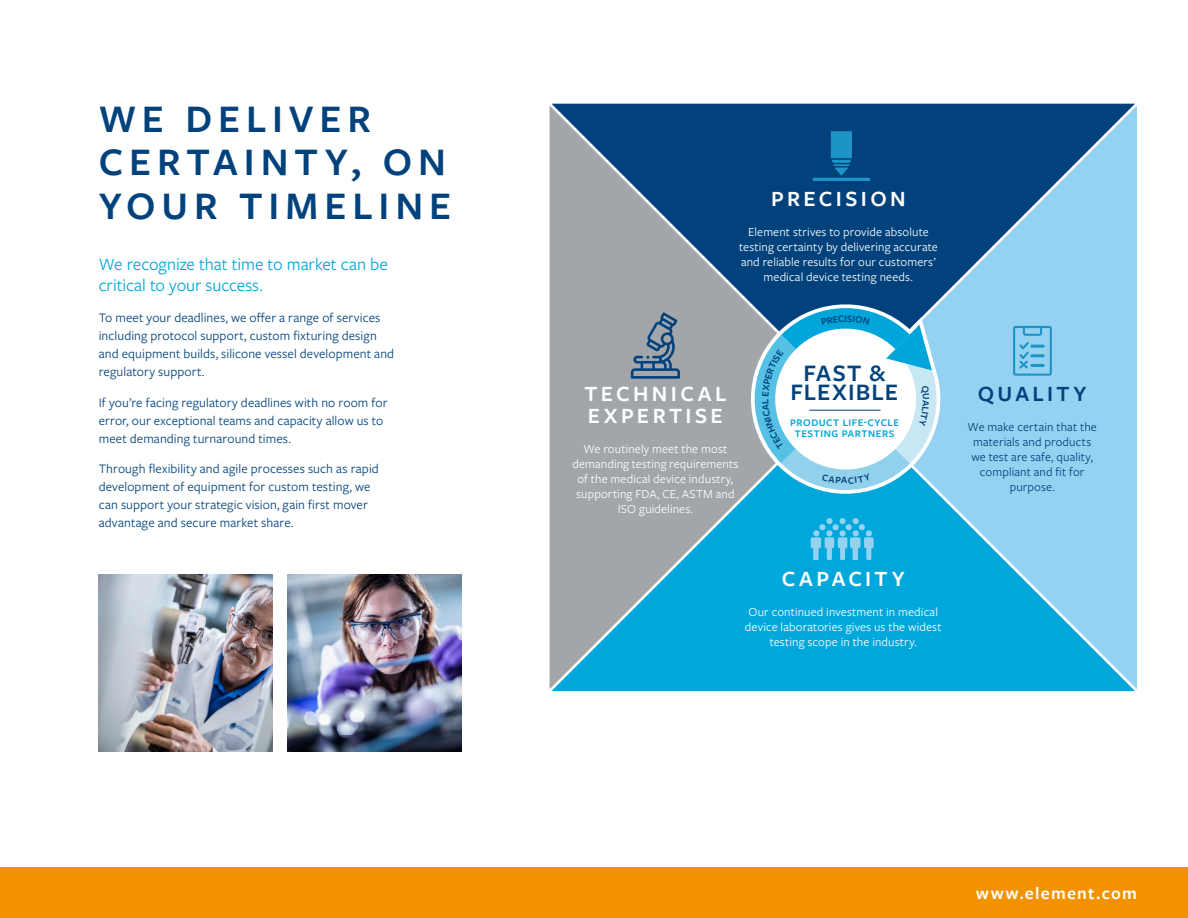
<style>
.page{position:relative;width:1188px;height:918px;background:#fff}
.page>*{position:absolute;margin:0;border:0;box-sizing:border-box;transform-origin:0 0}
.t1{font:600 40.5px/43.5px "Freight Sans Pro";letter-spacing:.145em;color:#01427c}
.t2{font:600 24.6px/19.2px "Freight Sans Pro";letter-spacing:.045em;color:#00437c;text-align:center}
.t3{font:600 22.5px "Freight Sans Pro";letter-spacing:.15em;color:#fff}
.t4{font:600 22.5px "Freight Sans Pro";letter-spacing:.145em;color:#01427c}
.t5{font:18px/21.6px "Freight Sans Pro";letter-spacing:-.005em;color:#00a7db}
.t6{font:600 18px "Freight Sans Pro";letter-spacing:.07em;color:#fff}
.t7{font:13.5px/18px "Freight Sans Pro";letter-spacing:.01em;color:#01427c}
.t8{font:12.75px/15px "Freight Sans Pro";letter-spacing:.01em;color:#fff;text-align:center}
.t9{font:12.75px/15px "Freight Sans Pro";letter-spacing:.01em;color:#01427c;text-align:center}
.t10{font:600 10.5px/11.1px "Freight Sans Pro";letter-spacing:.05em;color:#00a5d9;text-align:center}
</style>
<div class="page">
<div style="left:0;top:867px;width:1188px;height:51px;background:#f39200"></div>
<img style="left:99px;top:575px;width:174px;height:176px">
<img style="left:287px;top:575px;width:174px;height:176px">
<svg style="left:551px;top:399px;width:584px;height:292px;background:#50b1d4"></svg>
<svg style="left:551px;top:104px;width:584px;height:291px;background:#4e7ea5"></svg>
<svg style="left:813px;top:131px;width:57px;height:50px;background:#095b93"></svg>
<svg style="left:1013px;top:326px;width:39px;height:50px;background:#6dbde4"></svg>
<div style="left:781px;top:449px;width:129px;height:50px;background:#00a7db;border-radius:15px"></div>
<svg style="left:631px;top:312px;width:49px;height:67px;background:#72879c"></svg>
<svg style="left:811px;top:518px;width:63px;height:42px;background:#42bae5"></svg>
<svg style="left:743px;top:296px;width:203px;height:198px"></svg>
<p class="t1" style="left:99px;top:95px;width:354px">WE DELIVER<br>CERTAINTY, ON<br>YOUR TIMELINE</p>
<p class="t5" style="left:99px;top:252px;width:291px">We recognize that time to market can be critical to your success.</p>
<p class="t7" style="left:99px;top:308px;width:297px">To meet your deadlines, we offer a range of services including protocol support, custom fixturing design and equipment builds, silicone vessel development and regulatory support.</p>
<p class="t7" style="left:99px;top:393px;width:290px">If you’re facing regulatory deadlines with no room for error, our exceptional teams and capacity allow us to meet demanding turnaround times.</p>
<p class="t7" style="left:99px;top:459px;width:282px">Through flexibility and agile processes such as rapid development of equipment for custom testing, we can support your strategic vision, gain first mover advantage and secure market share.</p>
<p class="t3" style="left:771px;top:183px;width:136px">PRECISION</p>
<p class="t8" style="left:739px;top:224px;width:200px">Element strives to provide absolute testing certainty by delivering accurate and reliable results for our customers’ medical device testing needs.</p>
<p class="t3" style="left:584px;top:378px;width:144px">TECHNICAL</p>
<p class="t3" style="left:588px;top:401px;width:136px">EXPERTISE</p>
<p class="t8" style="left:572px;top:441px;width:168px">We routinely meet the most demanding testing requirements of the medical device industry, supporting FDA, CE, ASTM and<br>ISO guidelines.</p>
<p class="t2" style="left:790px;top:362px;width:109px">FAST &amp;<br>FLEXIBLE</p>
<p class="t10" style="left:790px;top:416px;width:110px">PRODUCT LIFE-CYCLE<br>TESTING PARTNERS</p>
<p class="t3" style="left:782px;top:563px;width:124px">CAPACITY</p>
<p class="t8" style="left:745px;top:603px;width:198px">Our continued investment in medical device laboratories gives us the widest testing scope in the industry.</p>
<p class="t4" style="left:978px;top:378px;width:110px">QUALITY</p>
<p class="t9" style="left:968px;top:419px;width:131px">We make certain that the materials and products we test are safe, quality, compliant and fit for purpose.</p>
<h3 class="t6" style="left:976px;top:881px;width:163px">www.element.com</h3>
</div>
